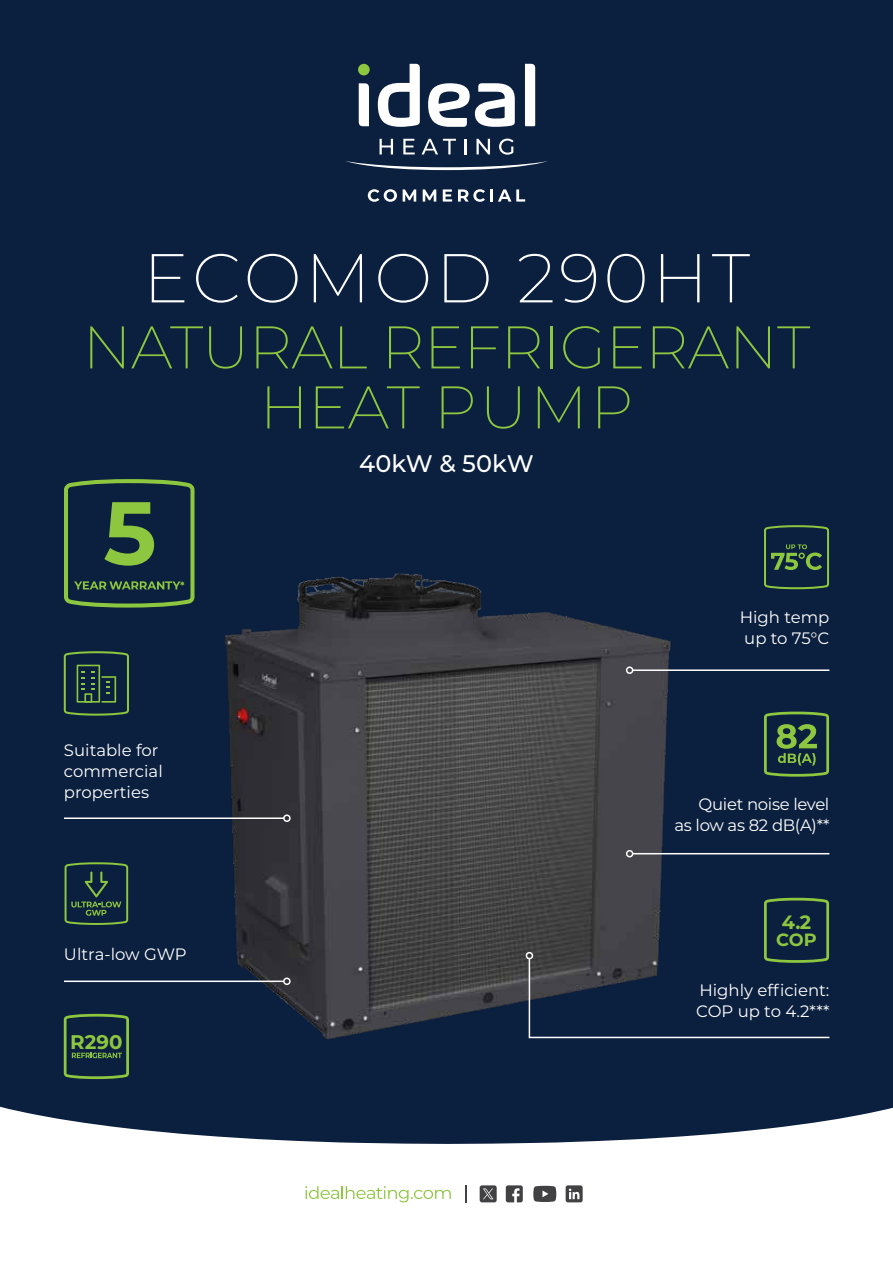
<style>
.page{position:relative;width:893px;height:1263px;background:#fff}
.page>*{position:absolute;margin:0;border:0;box-sizing:border-box;transform-origin:0 0}
.t1{font:200 69px "Montserrat";letter-spacing:.05em;color:#fff}
.t2{font:200 60px/60px "Montserrat";letter-spacing:-.01em;color:#8dc63f;text-align:center}
.t3{font:500 24px "Montserrat";color:#fff}
.t4{font:700 19.8px "Montserrat";color:#8dc640}
.t5{font:700 19.2px "Montserrat";color:#8dc63f}
.t6{font:700 17.7px "Montserrat";color:#8dc63f}
.t7{font:16.5px/21px "Montserrat";color:#fff}
.t8{font:16.5px/21px "Montserrat";letter-spacing:-.02em;color:#fff;text-align:right}
</style>
<div class="page">
<div style="left:0;top:0;width:893px;height:1144px;background:#0b1f3e"></div>
<img style="left:186px;top:543px;width:536px;height:531px">
<svg style="left:368px;top:189px;width:29px;height:13px"></svg>
<svg style="left:403px;top:189px;width:13px;height:13px"></svg>
<svg style="left:423px;top:189px;width:13px;height:13px"></svg>
<svg style="left:443px;top:189px;width:9px;height:13px"></svg>
<svg style="left:458px;top:189px;width:67px;height:13px"></svg>
<svg style="left:345px;top:161px;width:203px;height:9px;background:#43536a"></svg>
<svg style="left:378px;top:64px;width:42px;height:63px"></svg>
<svg style="left:525px;top:64px;width:10px;height:62px"></svg>
<svg style="left:359px;top:83px;width:10px;height:43px"></svg>
<svg style="left:428px;top:83px;width:87px;height:44px"></svg>
<svg style="left:380px;top:139px;width:13px;height:15px"></svg>
<svg style="left:403px;top:139px;width:12px;height:15px"></svg>
<svg style="left:422px;top:139px;width:34px;height:15px"></svg>
<svg style="left:464px;top:139px;width:2px;height:15px"></svg>
<svg style="left:476px;top:139px;width:14px;height:15px"></svg>
<svg style="left:499px;top:139px;width:14px;height:16px"></svg>
<div style="left:358px;top:64px;width:12px;height:11px;background:#8dc63f;border-radius:50%"></div>
<svg style="left:64px;top:479px;width:131px;height:129px;background:#2a483e"></svg>
<hr style="left:64px;top:817px;width:220px;height:2px;background:#fff">
<div style="left:283px;top:814px;width:8px;height:8px;border:2px solid #fff;border-radius:50%"></div>
<hr style="left:633px;top:669px;width:196px;height:2px;background:#fff">
<div style="left:626px;top:666px;width:7px;height:8px;border:2px solid #fff;border-radius:50%"></div>
<svg style="left:764px;top:525px;width:65px;height:64px;background:#27433e"></svg>
<hr style="left:633px;top:853px;width:196px;height:1px;background:#fff">
<div style="left:626px;top:850px;width:7px;height:7px;border:2px solid #fff;border-radius:50%"></div>
<svg style="left:764px;top:712px;width:65px;height:65px;background:#35563e"></svg>
<div style="left:526px;top:952px;width:7px;height:7px;border:2px solid #fff;border-radius:50%"></div>
<svg style="left:528px;top:898px;width:303px;height:141px;background:#1f2e42"></svg>
<hr style="left:64px;top:980px;width:220px;height:2px;background:#fff">
<div style="left:283px;top:977px;width:8px;height:8px;border:2px solid #fff;border-radius:50%"></div>
<svg style="left:65px;top:862px;width:63px;height:63px;background:#233f3e"></svg>
<svg style="left:64px;top:1014px;width:65px;height:65px;background:#233e3e"></svg>
<svg style="left:64px;top:651px;width:65px;height:65px;background:#25413e"></svg>
<svg style="left:533px;top:1186px;width:23px;height:16px"></svg>
<svg style="left:566px;top:1185px;width:17px;height:17px"></svg>
<svg style="left:305px;top:1186px;width:146px;height:16px"></svg>
<svg style="left:465px;top:1185px;width:2px;height:17px"></svg>
<svg style="left:506px;top:1185px;width:17px;height:17px"></svg>
<svg style="left:480px;top:1185px;width:17px;height:17px"></svg>
<h1 class="t1" style="left:143px;top:231px;width:609px">ECOMOD 290HT</h1>
<h2 class="t2" style="left:83px;top:315px;width:729px">NATURAL REFRIGERANT<br>HEAT PUMP</h2>
<p class="t7" style="left:64px;top:739px;width:100px">Suitable for commercial properties</p>
<p class="t7" style="left:64px;top:943px;width:124px">Ultra-low GWP</p>
<p class="t4" style="left:70px;top:1027px;width:54px">R290</p>
<h3 class="t3" style="left:359px;top:446px;width:176px">40kW &amp; 50kW</h3>
<p class="t7" style="left:740px;top:606px;width:91px">High temp up to 75°C</p>
<p class="t8" style="left:674px;top:793px;width:156px">Quiet noise level<br>as low as 82 dB(A)**</p>
<p class="t5" style="left:782px;top:908px;width:31px">4.2</p>
<p class="t6" style="left:776px;top:927px;width:42px">COP</p>
<p class="t7" style="left:696px;top:979px;width:135px">Highly efficient:<br>COP up to 4.2***</p>
</div>
